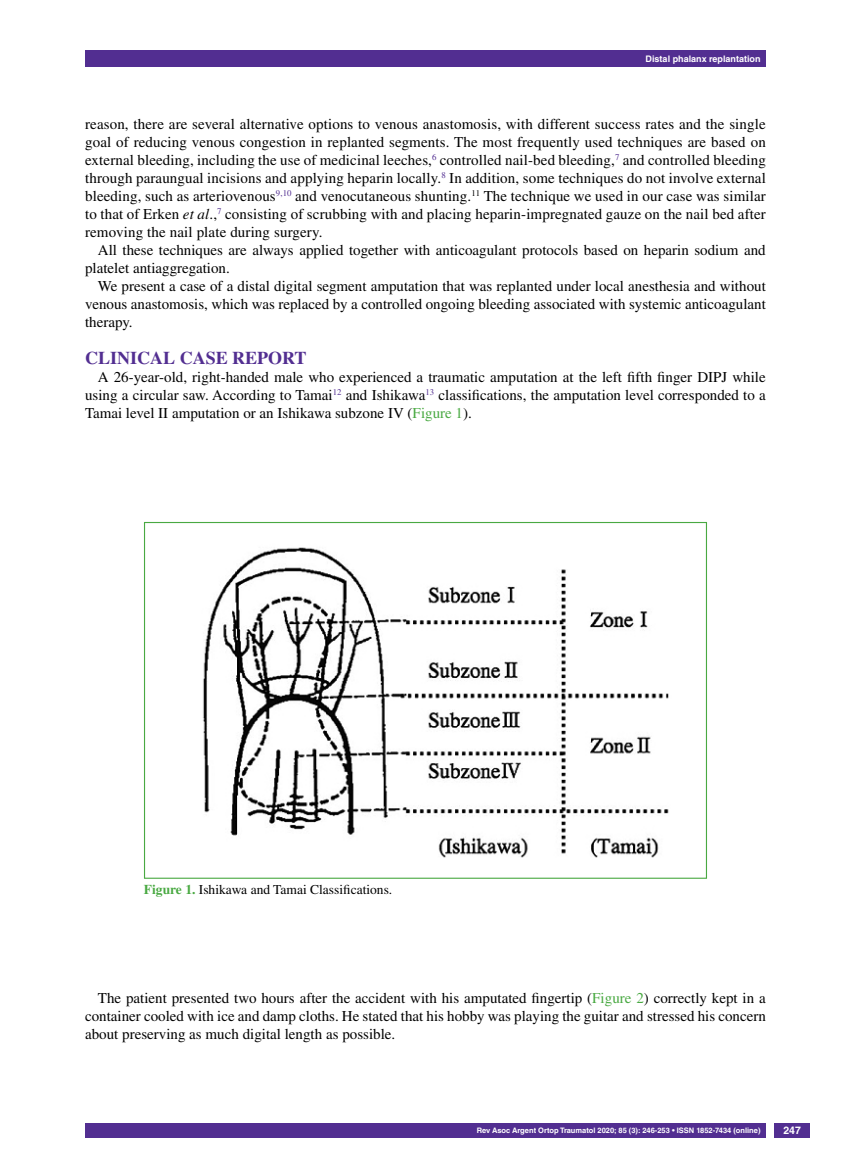
<style>
.page{position:relative;width:851px;height:1170px;background:#fff}
.page>*{position:absolute;margin:0;border:0;box-sizing:border-box;transform-origin:0 0}
.t1{font:700 18px "Times LT Std";color:#522e91}
.t2{font:15px/18px "Times LT Std";color:#000;text-align:justify}
.t3{font:13.5px "Times LT Std";color:#000}
.t4{font:700 10.5px "Helvetica LT Std";color:#fff}
.t5{font:700 9px "Helvetica LT Std";color:#fff}
.t6{font:700 7.5px "Helvetica LT Std";color:#fff}
.s1{font-style:italic}
.s2{color:#49a942}
.s3{font-weight:700;color:#49a942}
</style>
<div class="page">
<div style="left:85px;top:50px;width:680px;height:17px;background:#522e91"></div>
<div style="left:85px;top:1123px;width:680px;height:14px;background:#522e91"></div>
<div style="left:774px;top:1123px;width:35px;height:14px;background:#522e91"></div>
<img style="left:203px;top:547px;width:466px;height:311px">
<p class="t5" style="left:645px;top:53px;width:116px">Distal phalanx replantation</p>
<p class="t2" style="left:85px;top:115px;width:682px">reason, there are several alternative options to venous anastomosis, with different success rates and the single goal of reducing venous congestion in replanted segments. The most frequently used techniques are based on external bleeding, including the use of medicinal leeches,<sup>6</sup> controlled nail-bed bleeding,<sup>7</sup> and controlled bleeding through paraungual incisions and applying heparin locally.<sup>8</sup> In addition, some techniques do not involve external bleeding, such as arteriovenous<sup>9,10</sup> and venocutaneous shunting.<sup>11</sup> The technique we used in our case was similar to that of Erken <span class="s1">et al</span>.,<sup>7</sup> consisting of scrubbing with and placing heparin-impregnated gauze on the nail bed after removing the nail plate during surgery.</p>
<p class="t2" style="left:85px;top:241px;width:682px;text-indent:13px">All these techniques are always applied together with anticoagulant protocols based on heparin sodium and platelet antiaggregation.</p>
<p class="t2" style="left:85px;top:277px;width:682px;text-indent:13px">We present a case of a distal digital segment amputation that was replanted under local anesthesia and without venous anastomosis, which was replaced by a controlled ongoing bleeding associated with systemic anticoagulant therapy.</p>
<p class="t1" style="left:85px;top:346px;width:223px">CLINICAL CASE REPORT</p>
<p class="t2" style="left:85px;top:367px;width:682px;text-indent:13px">A 26-year-old, right-handed male who experienced a traumatic amputation at the left fifth finger DIPJ while using a circular saw. According to Tamai<sup>12</sup> and Ishikawa<sup>13</sup> classifications, the amputation level corresponded to a Tamai level II amputation or an Ishikawa subzone IV (<span class="s2">Figure 1</span>).</p>
<p class="t3" style="left:144px;top:882px;width:250px"><span class="s3">FIGURE 1.</span> Ishikawa and Tamai Classifications.</p>
<p class="t2" style="left:85px;top:988px;width:682px;text-indent:13px">The patient presented two hours after the accident with his amputated fingertip (<span class="s2">Figure 2</span>) correctly kept in a container cooled with ice and damp cloths. He stated that his hobby was playing the guitar and stressed his concern about preserving as much digital length as possible.</p>
<p class="t6" style="left:477px;top:1125px;width:285px">Rev Asoc Argent Ortop Traumatol 2020; 85 (3): 246-253 • ISSN 1852-7434 (online)</p>
<p class="t4" style="left:783px;top:1124px;width:19px">247</p>
</div>
